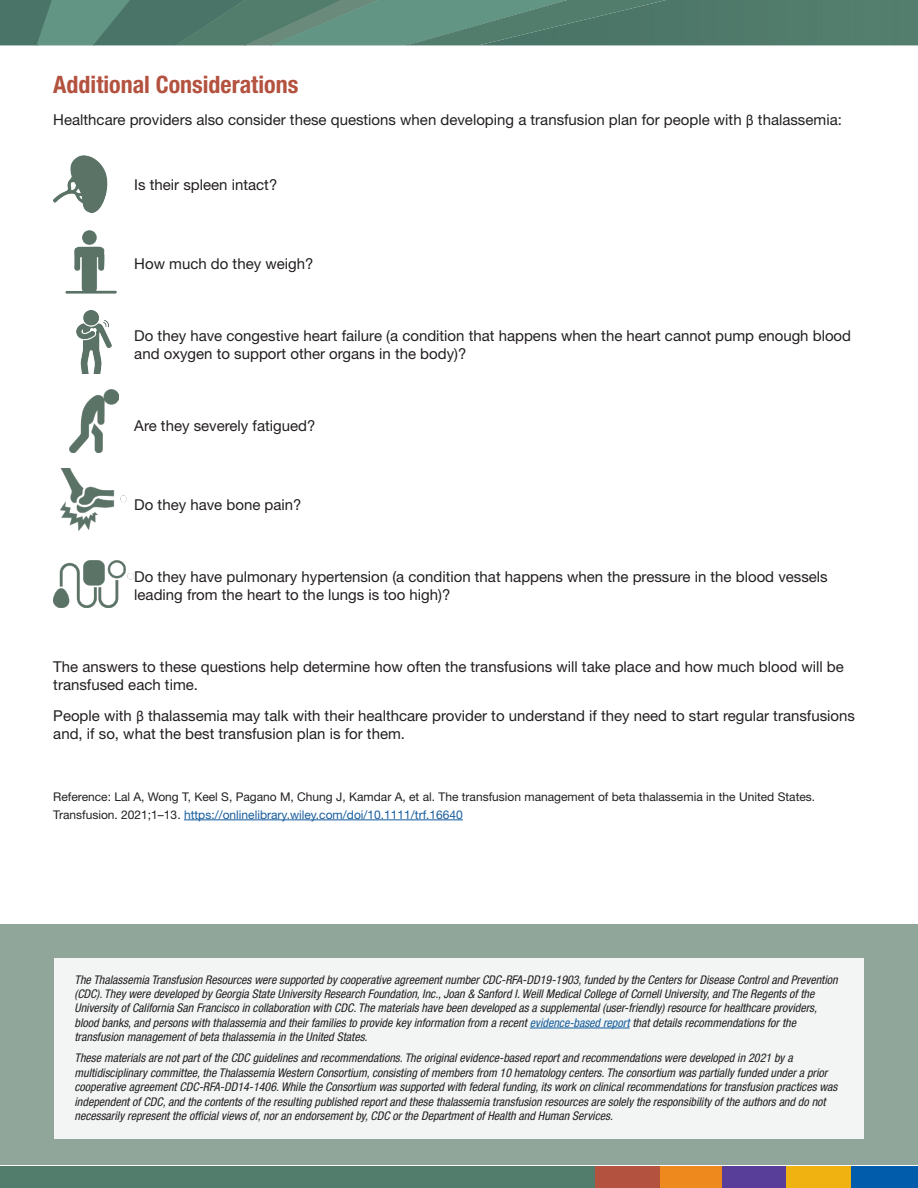
<style>
.page{position:relative;width:918px;height:1188px;background:#fff}
.page>*{position:absolute;margin:0;border:0;box-sizing:border-box;transform-origin:0 0}
.t1{font:700 condensed 24px "Helvetica Neue LT Std";color:#b45240}
.t2{font:15px/18px "Helvetica Neue LT Std";color:#231f20}
.disclaimer{font:italic condensed 12px/14.4px "Helvetica Neue LT Std";color:#231f20}
.t3{font:12px/18px "Helvetica Neue LT Std";color:#231f20}
.s1{font-family:"Calibri"}
.s2{color:#175d9e}
</style>
<div class="page">
<div style="left:0;top:1167px;width:597px;height:21px;background:#527d6d"></div>
<div style="left:658px;top:1167px;width:65px;height:21px;background:#ed891d"></div>
<div style="left:722px;top:1167px;width:65px;height:21px;background:#593e99"></div>
<div style="left:787px;top:1167px;width:64px;height:21px;background:#efb211"></div>
<div style="left:851px;top:1167px;width:67px;height:21px;background:#015dab"></div>
<div style="left:595px;top:1167px;width:64px;height:21px;background:#b45240"></div>
<svg style="left:0;top:0;width:918px;height:45px;background:#548071"></svg>
<div style="left:0;top:924px;width:918px;height:241px;background:#91a69b"></div>
<div style="left:54px;top:959px;width:810px;height:180px;background:#f2f5f3"></div>
<hr style="left:184px;top:820px;width:279px;height:1px;background:#175d9e">
<img style="left:53px;top:155px;width:55px;height:58px">
<img style="left:65px;top:231px;width:51px;height:63px">
<img style="left:77px;top:311px;width:34px;height:63px">
<img style="left:69px;top:389px;width:49px;height:63px">
<img style="left:60px;top:468px;width:67px;height:63px">
<img style="left:53px;top:560px;width:81px;height:48px">
<hr style="left:530px;top:1028px;width:100px;height:1px;background:#175d9e">
<h3 class="t1" style="left:53px;top:70px;width:247px">Additional Considerations</h3>
<p class="t2" style="left:53px;top:110px;width:790px">Healthcare providers also consider these questions when developing a transfusion plan for people with <span class="s1">β</span> thalassemia:</p>
<p class="t2" style="left:134px;top:175px;width:145px">Is their spleen intact?</p>
<p class="t2" style="left:134px;top:254px;width:181px">How much do they weigh?</p>
<p class="t2" style="left:134px;top:326px;width:718px">Do they have congestive heart failure (a condition that happens when the heart cannot pump enough blood and oxygen to support other organs in the body)?</p>
<p class="t2" style="left:134px;top:416px;width:183px">Are they severely fatigued?</p>
<p class="t2" style="left:134px;top:495px;width:169px">Do they have bone pain?</p>
<p class="t2" style="left:134px;top:567px;width:695px">Do they have pulmonary hypertension (a condition that happens when the pressure in the blood vessels leading from the heart to the lungs is too high)?</p>
<p class="t2" style="left:53px;top:657px;width:792px">The answers to these questions help determine how often the transfusions will take place and how much blood will be transfused each time.</p>
<p class="t2" style="left:53px;top:706px;width:803px">People with <span class="s1">β</span> thalassemia may talk with their healthcare provider to understand if they need to start regular transfusions and, if so, what the best transfusion plan is for them.</p>
<p class="t3" style="left:53px;top:787px;width:763px">Reference: Lal A, Wong T, Keel S, Pagano M, Chung J, Kamdar A, et al. The transfusion management of beta thalassemia in the United States.<br>Transfusion. 2021;1–13. <span class="s2">https://onlinelibrary.wiley.com/doi/10.1111/trf.16640</span></p>
<p class="disclaimer" style="left:75px;top:972px;width:765px">The Thalassemia Transfusion Resources were supported by cooperative agreement number CDC-RFA-DD19-1903, funded by the Centers for Disease Control and Prevention (CDC). They were developed by Georgia State University Research Foundation, Inc., Joan &amp; Sanford I. Weill Medical College of Cornell University, and The Regents of the University of California San Francisco in collaboration with CDC. The materials have been developed as a supplemental (user-friendly) resource for healthcare providers, blood banks, and persons with thalassemia and their families to provide key information from a recent <span class="s2">evidence-based report</span> that details recommendations for the transfusion management of beta thalassemia in the United States.</p>
<p class="disclaimer" style="left:75px;top:1051px;width:764px">These materials are not part of the CDC guidelines and recommendations. The original evidence-based report and recommendations were developed in 2021 by a multidisciplinary committee, the Thalassemia Western Consortium, consisting of members from 10 hematology centers. The consortium was partially funded under a prior cooperative agreement CDC-RFA-DD14-1406. While the Consortium was supported with federal funding, its work on clinical recommendations for transfusion practices was independent of CDC, and the contents of the resulting published report and these thalassemia transfusion resources are solely the responsibility of the authors and do not necessarily represent the official views of, nor an endorsement by, CDC or the Department of Health and Human Services.</p>
</div>
